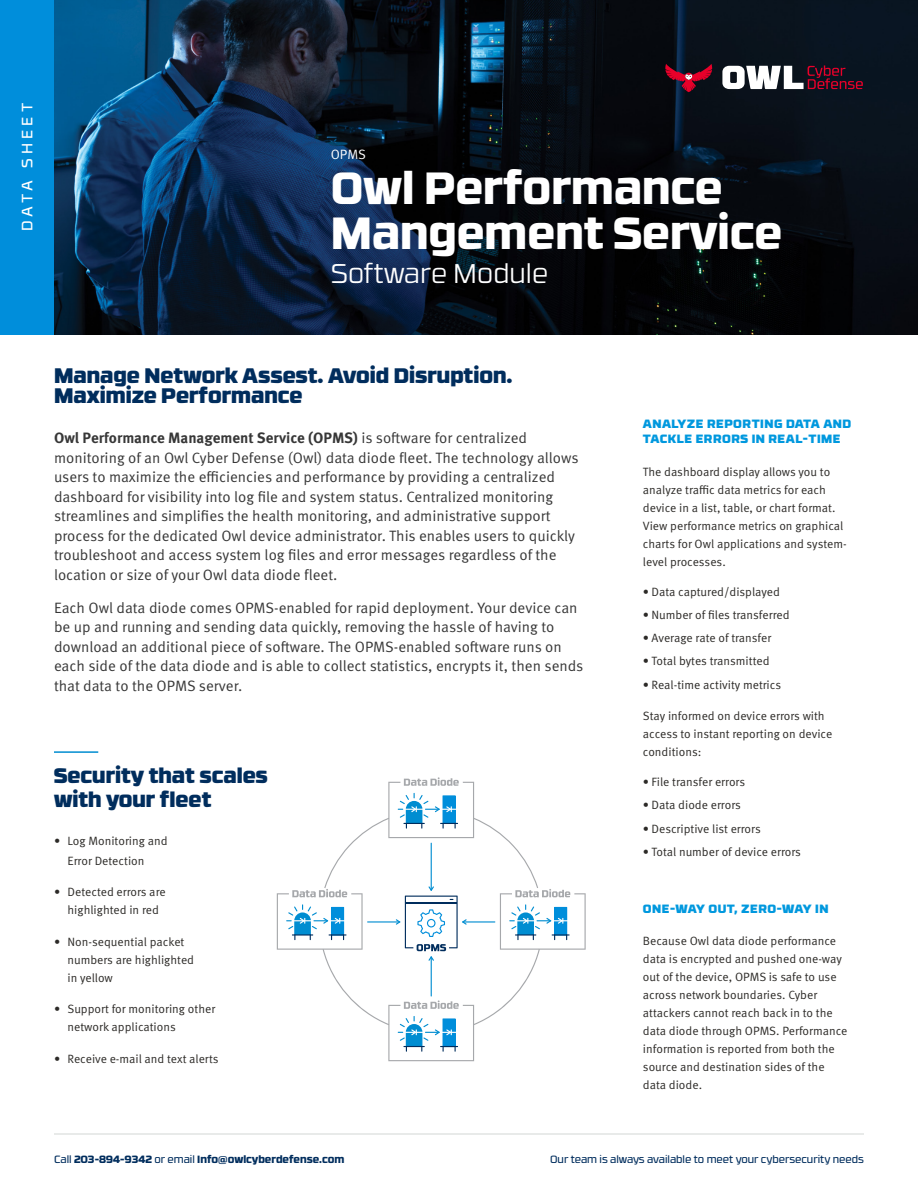
<style>
.page{position:relative;width:918px;height:1188px;background:#fff}
.page>*{position:absolute;margin:0;border:0;box-sizing:border-box;transform-origin:0 0}
.t1{font:800 45px/45px "RB No 3.1";color:#fff}
.t2{font:300 27px "RB No 3.1";color:#fff}
.t3{font:900 21px/24px "RB No 3.1";color:#002d5d}
.t4{font:15px/19.5px "Meta Pro Norm";color:#373737}
.t5{font:700 15px "Meta Pro";color:#373737}
.t6{font:15px "RB No 3.1";letter-spacing:.28em;color:#fff}
.t7{font:13.5px "Meta Pro Norm";color:#fff}
.t8{font:12px/18px "Meta Pro Norm";color:#2c2a27}
.t9{font:900 12px/15px "RB No 3.1";letter-spacing:.04em;color:#0098de}
.t10{font:10.5px "RB No 3.1";color:#002d5d}
.t11{font:800 10.5px "RB No 3.1";color:#002d5d}
.s1{font-family:"Meta Pro Norm";font-weight:400}
.s2{font-weight:400}
</style>
<div class="page">
<hr style="left:54px;top:1134px;width:810px;height:1px;background:#d3d7d5">
<svg style="left:277px;top:777px;width:309px;height:284px"></svg>
<hr style="left:431px;top:956px;width:1px;height:41px;background:#008dd1">
<hr style="left:54px;top:751px;width:44px;height:2px;background:#008dd1">
<img style="left:54px;top:0;width:864px;height:334px">
<svg style="left:722px;top:65px;width:141px;height:24px"></svg>
<svg style="left:665px;top:64px;width:47px;height:28px"></svg>
<div style="left:0;top:0;width:54px;height:334px;background:#008edb"></div>
<p class="t6" style="left:16px;top:231px;width:130px;rotate:-90deg">DATA SHEET</p>
<p class="t7" style="left:331px;top:144px;width:37px">OPMS</p>
<h1 class="t1" style="left:331px;top:162px;width:453px">Owl Performance<br>Mangement Service</h1>
<h2 class="t2" style="left:331px;top:254px;width:219px">Software Module</h2>
<h3 class="t3" style="left:54px;top:364px;width:460px;line-height:19.5px">Manage Network Assest. Avoid Disruption.<br>Maximize Performance</h3>
<p class="t5" style="left:54px;top:427px;width:475px">Owl Performance Management Service (OPMS) <span class="s1">is software for centralized</span></p>
<p class="t4" style="left:54px;top:447px;width:526px">monitoring of an Owl Cyber Defense (Owl) data diode fleet. The technology allows users to maximize the efficiencies and performance by providing a centralized dashboard for visibility into log file and system status. Centralized monitoring streamlines and simplifies the health monitoring, and administrative support process for the dedicated Owl device administrator. This enables users to quickly troubleshoot and access system log files and error messages regardless of the location or size of your Owl data diode fleet.</p>
<p class="t4" style="left:54px;top:597px;width:531px">Each Owl data diode comes OPMS-enabled for rapid deployment. Your device can be up and running and sending data quickly, removing the hassle of having to download an additional piece of software. The OPMS-enabled software runs on each side of the data diode and is able to collect statistics, encrypts it, then sends that data to the OPMS server.</p>
<h3 class="t3" style="left:54px;top:762px;width:216px">Security that scales with your fleet</h3>
<p class="t8" style="left:68px;top:831px;width:102px;line-height:19.5px;text-indent:-14px">• Log Monitoring and<br>Error Detection</p>
<p class="t8" style="left:54px;top:882px;width:113px;text-align:center">• Detected errors are highlighted in red</p>
<p class="t8" style="left:68px;top:932px;width:128px;text-indent:-14px">• Non-sequential packet numbers are highlighted in yellow</p>
<p class="t8" style="left:68px;top:999px;width:149px;text-indent:-14px">• Support for monitoring other network applications</p>
<p class="t8" style="left:54px;top:1049px;width:166px">• Receive e-mail and text alerts</p>
<p class="t9" style="left:643px;top:416px;width:210px">ANALYZE REPORTING DATA AND<br>TACKLE ERRORS IN REAL-TIME</p>
<p class="t8" style="left:643px;top:462px;width:205px">The dashboard display allows you to analyze traffic data metrics for each device in a list, table, or chart format.<br>View performance metrics on graphical charts for Owl applications and system&shy;level processes.</p>
<p class="t8" style="left:643px;top:582px;width:139px">• Data captured/displayed</p>
<p class="t8" style="left:643px;top:605px;width:148px">• Number of files transferred</p>
<p class="t8" style="left:643px;top:628px;width:130px">• Average rate of transfer</p>
<p class="t8" style="left:643px;top:651px;width:128px">• Total bytes transmitted</p>
<p class="t8" style="left:643px;top:675px;width:140px">• Real-time activity metrics</p>
<p class="t8" style="left:643px;top:706px;width:191px">Stay informed on device errors with access to instant reporting on device conditions:</p>
<p class="t8" style="left:643px;top:772px;width:104px">• File transfer errors</p>
<p class="t8" style="left:643px;top:795px;width:100px">• Data diode errors</p>
<p class="t8" style="left:643px;top:819px;width:119px">• Descriptive list errors</p>
<p class="t8" style="left:643px;top:842px;width:160px">• Total number of device errors</p>
<p class="t9" style="left:643px;top:900px;width:187px">ONE-WAY OUT, ZERO-WAY IN</p>
<p class="t8" style="left:643px;top:931px;width:206px">Because Owl data diode performance data is encrypted and pushed one-way out of the device, OPMS is safe to use across network boundaries. Cyber attackers cannot reach back in to the data diode through OPMS. Performance information is reported from both the source and destination sides of the data diode.</p>
<p class="t11" style="left:54px;top:1151px;width:292px"><span class="s2">Call</span> 203-894-9342 <span class="s2">or email</span> Info@owlcyberdefense.com</p>
<p class="t10" style="left:550px;top:1152px;width:315px">Our team is always available to meet your cybersecurity needs</p>
</div>
